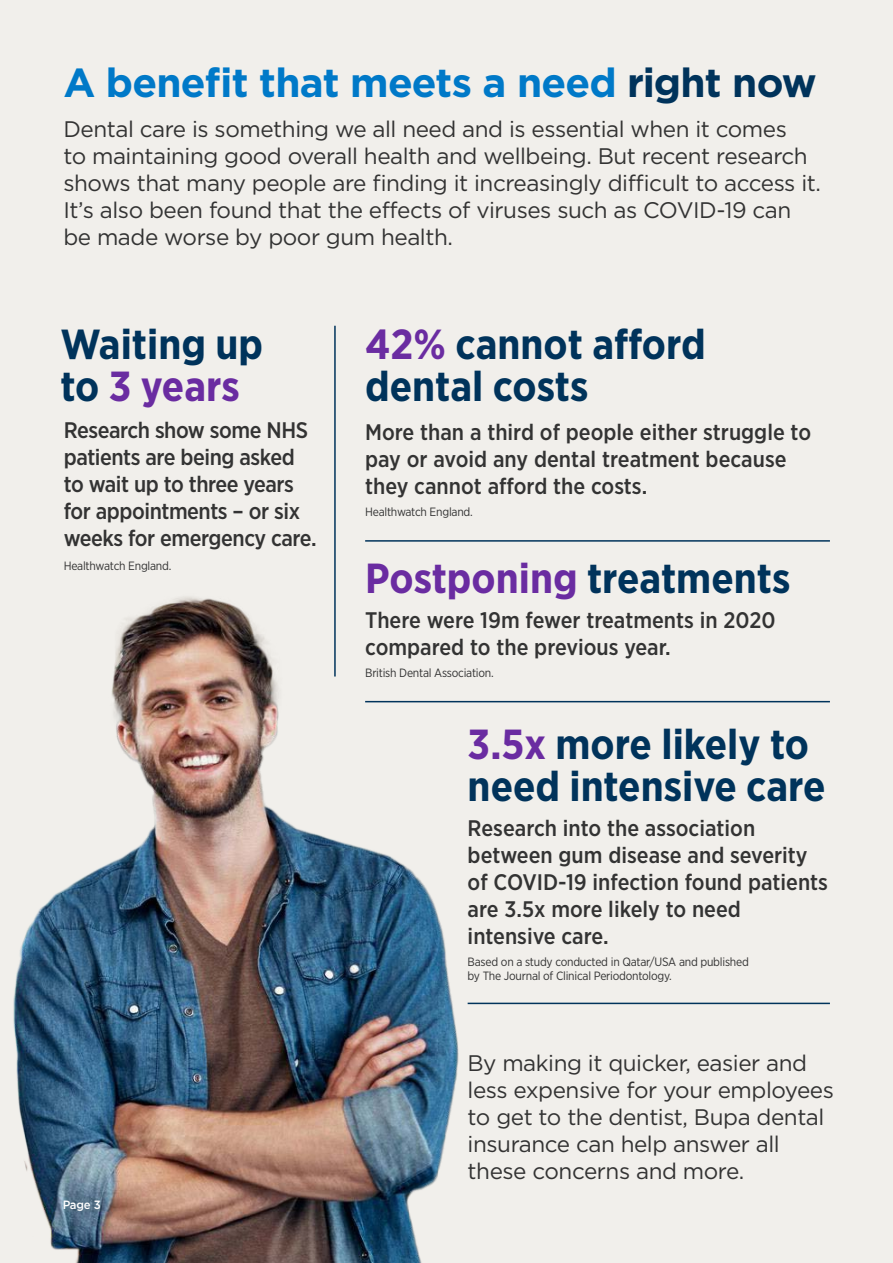
<style>
.page{position:relative;width:893px;height:1263px;background:#f1efeb}
.page>*{position:absolute;margin:0;border:0;box-sizing:border-box;transform-origin:0 0}
.t1{font:700 42px/42px "Gotham Narrow";color:#00335b}
.t2{font:700 42px "Gotham Narrow";color:#6a2ca1}
.t3{font:700 40.5px "Gotham";letter-spacing:-.02em;color:#0079c8}
.t4{font:22.5px/27px "Gotham";letter-spacing:-.02em;color:#333}
.t5{font:500 22.5px/27px "Gotham Narrow";color:#333}
.t6{font:500 22.5px/27px "Gotham Narrow";letter-spacing:-.02em;color:#333}
.t7{font:12px/13.5px "Gotham Narrow";letter-spacing:-.02em;color:#333}
.t8{font:500 12px "Gotham";color:#fff;scale:.95 1}
.s1{color:#00335b}
.s2{color:#6a2ca1}
</style>
<div class="page">
<hr style="left:365px;top:540px;width:465px;height:2px;background:#00335b">
<hr style="left:365px;top:701px;width:465px;height:1px;background:#00335b">
<hr style="left:468px;top:1003px;width:362px;height:1px;background:#00335b">
<img style="left:13px;top:540px;width:591px;height:723px">
<hr style="left:334px;top:326px;width:2px;height:350px;background:#00335b">
<h1 class="t3" style="left:63px;top:60px;width:755px">A beneft that meets a need <span class="s1">right now</span></h1>
<p class="t4" style="left:63px;top:115px;width:759px">Dental care is something we all need and is essential when it comes<br>to maintaining good overall health and wellbeing. But recent research shows that many people are fnding it increasingly diffcult to access it.<br>It’s also been found that the effects of viruses such as COVID-19 can be made worse by poor gum health.</p>
<h1 class="t1" style="left:61px;top:323px;width:204px">Waiting up to <span class="s2">3 years</span></h1>
<p class="t6" style="left:64px;top:416px;width:246px">Research show some NHS patients are being asked to wait up to three years</p>
<p class="t6" style="left:64px;top:497px;width:254px">for appointments – or six weeks for emergency care.</p>
<p class="t7" style="left:64px;top:559px;width:109px">Healthwatch England.</p>
<p class="t8" style="left:63px;top:1198px;width:42px">Page 3</p>
<h1 class="t1" style="left:365px;top:323px;width:342px"><span class="s2">42%</span> cannot aford dental costs</h1>
<p class="t5" style="left:365px;top:418px;width:447px">More than a third of people either struggle to pay or avoid any dental treatment because they cannot aford the costs.</p>
<p class="t7" style="left:365px;top:504px;width:109px">Healthwatch England.</p>
<h1 class="t2" style="left:365px;top:551px;width:427px">Postponing <span class="s1">treatments</span></h1>
<p class="t5" style="left:365px;top:606px;width:412px">There were 19m fewer treatments in 2020 compared to the previous year.</p>
<p class="t7" style="left:365px;top:665px;width:130px">British Dental Association.</p>
<h1 class="t1" style="left:468px;top:723px;width:359px"><span class="s2">3.5x</span> more likely to need intensive care</h1>
<p class="t5" style="left:468px;top:814px;width:362px">Research into the association between gum disease and severity of COVID-19 infection found patients are 3.5x more likely to need intensive care.</p>
<p class="t7" style="left:468px;top:955px;width:283px">Based on a study conducted in Qatar/USA and published by The Journal of Clinical Periodontology.</p>
<p class="t4" style="left:468px;top:1049px;width:368px">By making it quicker, easier and less expensive for your employees to get to the dentist, Bupa dental insurance can help answer all these concerns and more.</p>
</div>
